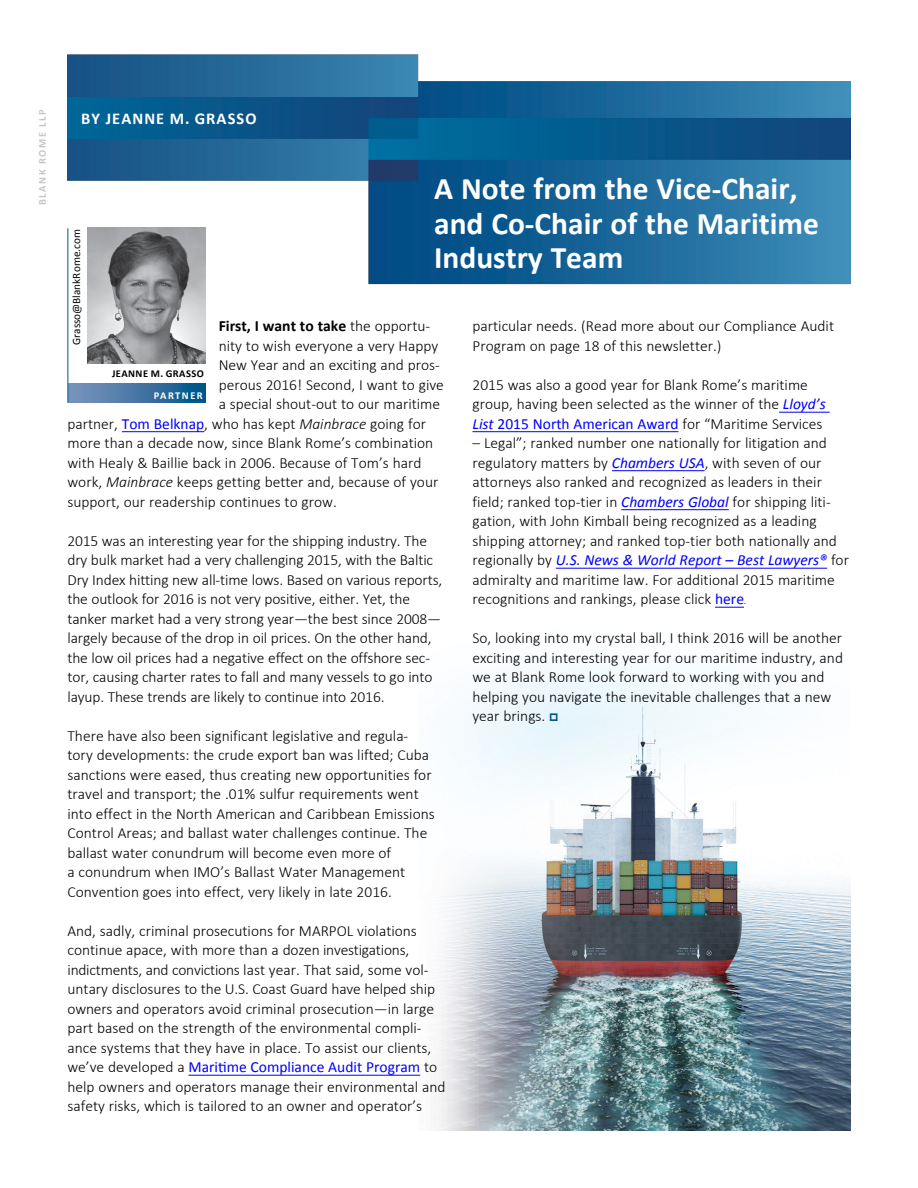
<style>
.page{position:relative;width:918px;height:1188px;background:#fff}
.page>*{position:absolute;margin:0;border:0;box-sizing:border-box;transform-origin:0 0}
.t1{font:700 31.5px/34.5px "Calibri";color:#fff}
.t2{font:700 16.5px "Calibri";letter-spacing:.065em;color:#fff}
.t3{font:700 15.6px "Calibri";color:#000}
.t4{font:300 15.45px/19.5px "Calibri";color:#000}
.t5{font:11.25px "Calibri";color:#000}
.t6{font:700 10.5px "Calibri";letter-spacing:.04em;color:#000}
.t7{font:700 10.5px "Calibri";letter-spacing:.15em;color:#c9c5c2}
.t8{font:700 10.5px "Calibri";letter-spacing:.14em;color:#fff}
.s1{font-weight:400;font-style:italic;color:#0000fa}
.s2{font-weight:400;color:#0000fa}
.s3{font-size:10.5px}
.s4{font-weight:300;font-size:15.45px}
.s5{font-style:italic}
</style>
<div class="page">
<img style="left:418px;top:606px;width:432px;height:525px">
<img style="left:68px;top:54px;width:782px;height:281px">
<img style="left:87px;top:227px;width:118px;height:137px">
<svg style="left:69px;top:384px;width:136px;height:19px;background:#4175a3"></svg>
<hr style="left:68px;top:228px;width:1px;height:175px;background:#00558b">
<hr style="left:122px;top:431px;width:82px;height:1px;background:#0000fa">
<hr style="left:188px;top:1075px;width:232px;height:1px;background:#0000fa">
<hr style="left:779px;top:412px;width:51px;height:1px;background:#0000fa">
<hr style="left:472px;top:431px;width:207px;height:1px;background:#0000fa">
<hr style="left:612px;top:470px;width:93px;height:1px;background:#0000fa">
<hr style="left:621px;top:509px;width:108px;height:1px;background:#0000fa">
<hr style="left:556px;top:568px;width:271px;height:1px;background:#0000fa">
<svg style="left:715px;top:607px;width:29px;height:1px"></svg>
<svg style="left:550px;top:713px;width:8px;height:8px"></svg>
<p class="t7" style="left:35px;top:205px;width:98px;rotate:-90deg">BLANK ROME LLP</p>
<p class="t2" style="left:81px;top:107px;width:177px">BY JEANNE M. GRASSO</p>
<h1 class="t1" style="left:434px;top:171px;width:386px">A Note from the Vice-Chair, and Co-Chair of the Maritime<br>Industry Team</h1>
<p class="t5" style="left:69px;top:345px;width:117px;rotate:-90deg">Grasso@BlankRome.com</p>
<p class="t4" style="left:472px;top:316px;width:363px">particular needs. (Read more about our Compliance Audit<br>Program on page 18 of this newsletter.)</p>
<p class="t4" style="left:472px;top:375px;width:355px">2015 was also a good year for Blank Rome’s maritime group, having been selected as the winner of the <span class="s1">Lloyd’s<br>List</span> <span class="s2">2015 North American Award</span> for “Maritime Services</p>
<p class="t4" style="left:472px;top:433px;width:378px">– Legal”; ranked number one nationally for litigation and regulatory matters by <span class="s1">Chambers USA</span>, with seven of our attorneys also ranked and recognized as leaders in their field; ranked top-tier in <span class="s1">Chambers Global</span> for shipping liti&shy;gation, with John Kimball being recognized as a leading shipping attorney; and ranked top-tier both nationally and regionally by <span class="s1">U.S. News &amp; World Report – Best Lawyers®</span> for admiralty and maritime law. For additional 2015 maritime recognitions and rankings, please click <span class="s2">here</span><span class="s3">.</span></p>
<p class="t4" style="left:472px;top:628px;width:372px">So, looking into my crystal ball, I think 2016 will be another exciting and interesting year for our maritime industry, and we at Blank Rome look forward to working with you and helping you navigate the inevitable challenges that a new year brings.</p>
<p class="t3" style="left:219px;top:315px;width:213px">First, I want to take <span class="s4">the opportu-</span></p>
<p class="t4" style="left:219px;top:336px;width:221px">nity to wish everyone a very Happy</p>
<p class="t4" style="left:219px;top:355px;width:223px">New Year and an exciting and pros-</p>
<p class="t4" style="left:219px;top:375px;width:227px">perous 2016! Second, I want to give</p>
<p class="t4" style="left:219px;top:394px;width:223px">a special shout-out to our maritime</p>
<p class="t4" style="left:67px;top:414px;width:360px">partner, <span class="s2">Tom Belknap</span>, who has kept <span class="s5">Mainbrace</span> going for</p>
<p class="t4" style="left:67px;top:433px;width:367px">more than a decade now, since Blank Rome’s combination</p>
<p class="t4" style="left:67px;top:453px;width:355px">with Healy &amp; Baillie back in 2006. Because of Tom’s hard</p>
<p class="t4" style="left:67px;top:472px;width:372px">work, <span class="s5">Mainbrace</span> keeps getting better and, because of your</p>
<p class="t4" style="left:67px;top:492px;width:271px">support, our readership continues to grow.</p>
<p class="t4" style="left:67px;top:531px;width:376px">2015 was an interesting year for the shipping industry. The dry bulk market had a very challenging 2015, with the Baltic Dry Index hitting new all-time lows. Based on various reports, the outlook for 2016 is not very positive, either. Yet, the tanker market had a very strong year—the best since 2008— largely because of the drop in oil prices. On the other hand, the low oil prices had a negative effect on the offshore sec&shy;tor, causing charter rates to fall and many vessels to go into layup. These trends are likely to continue into 2016.</p>
<p class="t4" style="left:68px;top:726px;width:369px">There have also been significant legislative and regula&shy;tory developments: the crude export ban was lifted; Cuba sanctions were eased, thus creating new opportunities for travel and transport; the .01% sulfur requirements went into effect in the North American and Caribbean Emissions Control Areas; and ballast water challenges continue. The ballast water conundrum will become even more of<br>a conundrum when IMO’s Ballast Water Management Convention goes into effect, very likely in late 2016.</p>
<p class="t4" style="left:68px;top:921px;width:380px">And, sadly, criminal prosecutions for MARPOL violations continue apace, with more than a dozen investigations, indictments, and convictions last year. That said, some vol&shy;untary disclosures to the U.S. Coast Guard have helped ship owners and operators avoid criminal prosecution—in large part based on the strength of the environmental compli&shy;ance systems that they have in place. To assist our clients, we’ve developed a <span class="s2">Maritime Compliance Audit Program</span> to help owners and operators manage their environmental and safety risks, which is tailored to an owner and operator’s</p>
<p class="t6" style="left:112px;top:366px;width:93px">JEANNE M. GRASSO</p>
<p class="t8" style="left:154px;top:388px;width:50px">PARTNER</p>
</div>
